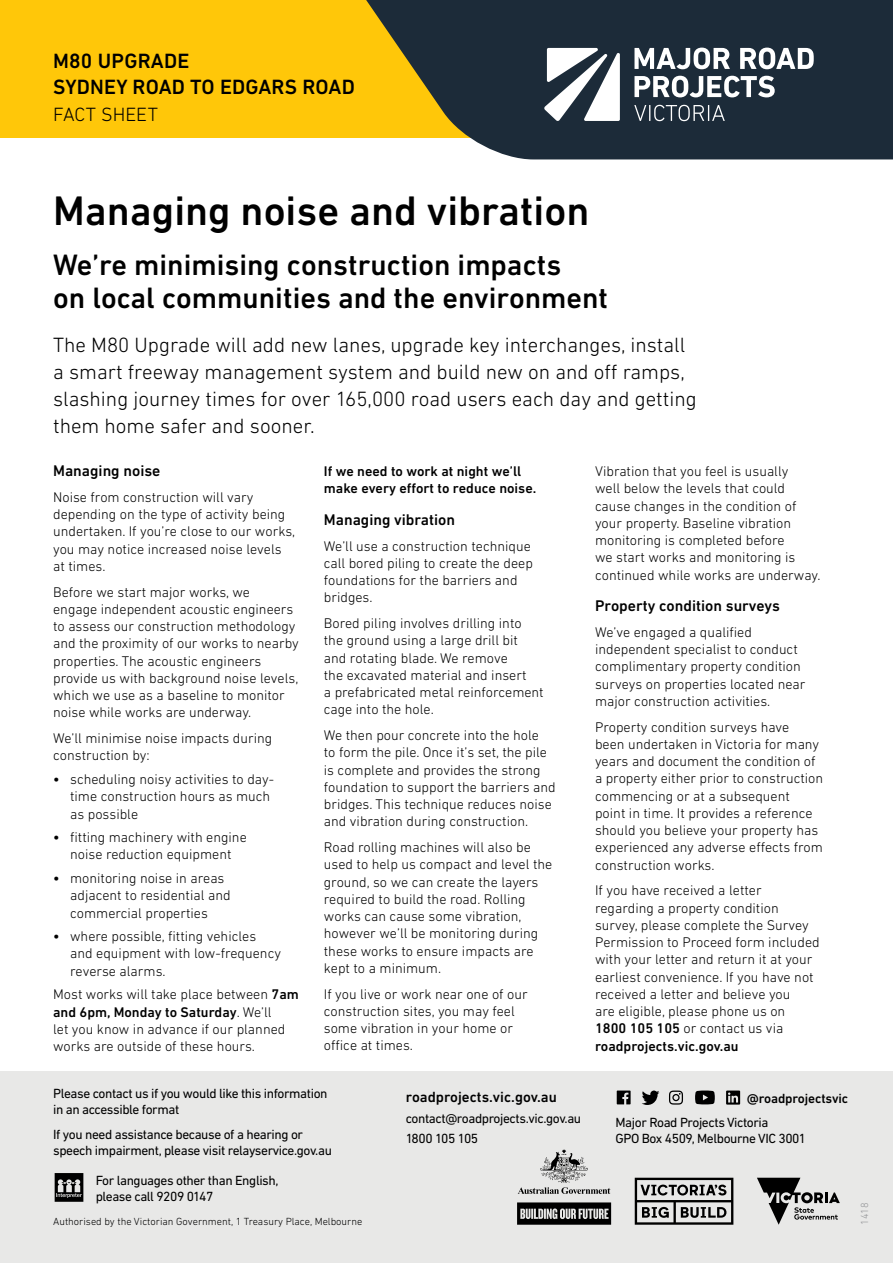
<style>
.page{position:relative;width:893px;height:1263px;background:#fff}
.page>*{position:absolute;margin:0;border:0;box-sizing:border-box;transform-origin:0 0}
.t1{font:500 42px "DIN Next LT Pro";color:#000}
.t2{font:500 30px/33px "DIN Next LT Pro";color:#000}
.t3{font:300 21px/27px "DIN Next LT Pro";color:#000}
.t4{font:500 21px/25.2px "DIN Next LT Pro";letter-spacing:.01em;color:#000}
.t5{font:300 19.5px "DIN Next LT Pro";letter-spacing:-.005em;color:#000}
.t6{font:500 15.75px "DIN Next LT Pro";color:#000}
.t7{font:500 15px "DIN Next LT Pro";color:#000}
.t8{font:300 14.25px/17.2px "DIN Next LT Pro";color:#000}
.t9{font:500 14.25px/17.2px "DIN Next LT Pro";color:#000}
.t10{font:13.5px/16.2px "DIN Next LT Pro";letter-spacing:-.03em;color:#000}
.t11{font:500 13.5px "DIN Next LT Pro";letter-spacing:-.01em;color:#000}
.t12{font:300 10.5px "DIN Next LT Pro";color:#000}
.t13{font:300 10.5px "DIN Next LT Pro";color:#939598}
.s1{font-weight:500}
</style>
<div class="page">
<div style="left:0;top:1071px;width:893px;height:192px;background:#e8e8e7"></div>
<svg style="left:55px;top:1173px;width:28px;height:29px"></svg>
<svg style="left:517px;top:1202px;width:94px;height:23px;background:#464646"></svg>
<svg style="left:518px;top:1149px;width:92px;height:45px"></svg>
<svg style="left:757px;top:1178px;width:83px;height:47px"></svg>
<svg style="left:635px;top:1178px;width:98px;height:47px"></svg>
<svg style="left:642px;top:1090px;width:17px;height:15px"></svg>
<svg style="left:617px;top:1090px;width:14px;height:14px"></svg>
<svg style="left:669px;top:1090px;width:14px;height:14px"></svg>
<svg style="left:695px;top:1090px;width:20px;height:14px"></svg>
<svg style="left:726px;top:1090px;width:14px;height:14px"></svg>
<div style="left:0;top:0;width:574px;height:137px;background:#ffc709"></div>
<svg style="left:353px;top:0;width:540px;height:159px;fill:#1c2b39"></svg>
<svg style="left:544px;top:48px;width:76px;height:73px"></svg>
<svg style="left:634px;top:48px;width:96px;height:21px"></svg>
<svg style="left:740px;top:48px;width:74px;height:21px"></svg>
<svg style="left:634px;top:76px;width:141px;height:21px"></svg>
<svg style="left:634px;top:105px;width:91px;height:16px"></svg>
<h3 class="t4" style="left:53px;top:48px;width:303px">M80 UPGRADE<br>SYDNEY ROAD TO EDGARS ROAD</h3>
<h3 class="t5" style="left:53px;top:103px;width:106px">FACT SHEET</h3>
<h1 class="t1" style="left:53px;top:186px;width:538px">Managing noise and vibration</h1>
<h2 class="t2" style="left:53px;top:248px;width:556px">We’re minimising construction impacts<br>on local communities and the environment</h2>
<h3 class="t3" style="left:53px;top:331px;width:645px">The M80 Upgrade will add new lanes, upgrade key interchanges, install a smart freeway management system and build new on and off ramps, slashing journey times for over 165,000 road users each day and getting them home safer and sooner.</h3>
<p class="t9" style="left:324px;top:462px;width:214px">If we need to work at night we’ll make every effort to reduce noise.</p>
<p class="t6" style="left:324px;top:510px;width:133px">Managing vibration</p>
<p class="t8" style="left:324px;top:537px;width:211px">We’ll use a construction technique call bored piling to create the deep foundations for the barriers and bridges.</p>
<p class="t8" style="left:324px;top:614px;width:221px">Bored piling involves drilling into the ground using a large drill bit and rotating blade. We remove<br>the excavated material and insert<br>a prefabricated metal reinforcement cage into the hole.</p>
<p class="t8" style="left:324px;top:726px;width:233px">We then pour concrete into the hole<br>to form the pile. Once it’s set, the pile is complete and provides the strong foundation to support the barriers and bridges. This technique reduces noise and vibration during construction.</p>
<p class="t8" style="left:324px;top:838px;width:230px">Road rolling machines will also be used to help us compact and level the ground, so we can create the layers required to build the road. Rolling works can cause some vibration, however we’ll be monitoring during these works to ensure impacts are kept to a minimum.</p>
<p class="t8" style="left:324px;top:985px;width:205px">If you live or work near one of our construction sites, you may feel some vibration in your home or office at times.</p>
<p class="t6" style="left:53px;top:461px;width:109px">Managing noise</p>
<p class="t8" style="left:53px;top:488px;width:244px">Noise from construction will vary depending on the type of activity being undertaken. If you’re close to our works, you may notice increased noise levels at times.</p>
<p class="t8" style="left:53px;top:583px;width:247px">Before we start major works, we<br>engage independent acoustic engineers to assess our construction methodology and the proximity of our works to nearby properties. The acoustic engineers provide us with background noise levels, which we use as a baseline to monitor noise while works are underway.</p>
<p class="t8" style="left:53px;top:729px;width:221px">We’ll minimise noise impacts during construction by:</p>
<p class="t8" style="left:70px;top:770px;width:205px;text-indent:-17px"><span class="s1">•</span> scheduling noisy activities to day&shy;time construction hours as much as possible</p>
<p class="t8" style="left:53px;top:828px;width:195px;text-align:center"><span class="s1">•</span> fitting machinery with engine noise reduction equipment</p>
<p class="t8" style="left:70px;top:869px;width:162px;text-indent:-17px"><span class="s1">•</span> monitoring noise in areas adjacent to residential and commercial properties</p>
<p class="t8" style="left:70px;top:927px;width:212px;text-indent:-17px"><span class="s1">•</span> where possible, fitting vehicles and equipment with low-frequency reverse alarms.</p>
<p class="t8" style="left:53px;top:986px;width:247px">Most works will take place between <span class="s1">7am and 6pm, Monday to Saturday</span>. We’ll<br>let you know in advance if our planned works are outside of these hours.</p>
<p class="t8" style="left:595px;top:462px;width:227px">Vibration that you feel is usually<br>well below the levels that could cause changes in the condition of your property. Baseline vibration monitoring is completed before<br>we start works and monitoring is continued while works are underway.</p>
<p class="t6" style="left:595px;top:596px;width:186px">Property condition surveys</p>
<p class="t8" style="left:595px;top:623px;width:212px">We’ve engaged a qualified independent specialist to conduct complimentary property condition surveys on properties located near major construction activities.</p>
<p class="t8" style="left:595px;top:718px;width:230px">Property condition surveys have<br>been undertaken in Victoria for many years and document the condition of a property either prior to construction commencing or at a subsequent point in time. It provides a reference should you believe your property has experienced any adverse effects from construction works.</p>
<p class="t8" style="left:595px;top:882px;width:226px">If you have received a letter regarding a property condition survey, please complete the Survey<br>Permission to Proceed form included with your letter and return it at your earliest convenience. If you have not received a letter and believe you<br>are eligible, please phone us on<br><span class="s1">1800 105 105</span> or contact us via <span class="s1">roadprojects.vic.gov.au</span></p>
<p class="t10" style="left:53px;top:1085px;width:276px">Please contact us if you would like this information in an accessible format</p>
<p class="t10" style="left:53px;top:1126px;width:280px">If you need assistance because of a hearing or speech impairment, please visit relayservice.gov.au</p>
<p class="t10" style="left:96px;top:1172px;width:184px">For languages other than English, please call 9209 0147</p>
<p class="t12" style="left:53px;top:1215px;width:311px">Authorised by the Victorian Government, 1 Treasury Place, Melbourne</p>
<p class="t7" style="left:406px;top:1089px;width:153px">roadprojects.vic.gov.au</p>
<p class="t10" style="left:406px;top:1108px;width:177px;line-height:20.4px">contact@roadprojects.vic.gov.au<br>1800 105 105</p>
<p class="t11" style="left:747px;top:1090px;width:103px">@roadprojectsvic</p>
<p class="t10" style="left:615px;top:1114px;width:192px">Major Road Projects Victoria<br>GPO Box 4509, Melbourne VIC 3001</p>
<p class="t13" style="left:859px;top:1225px;width:24px;rotate:-90deg">1418</p>
</div>
